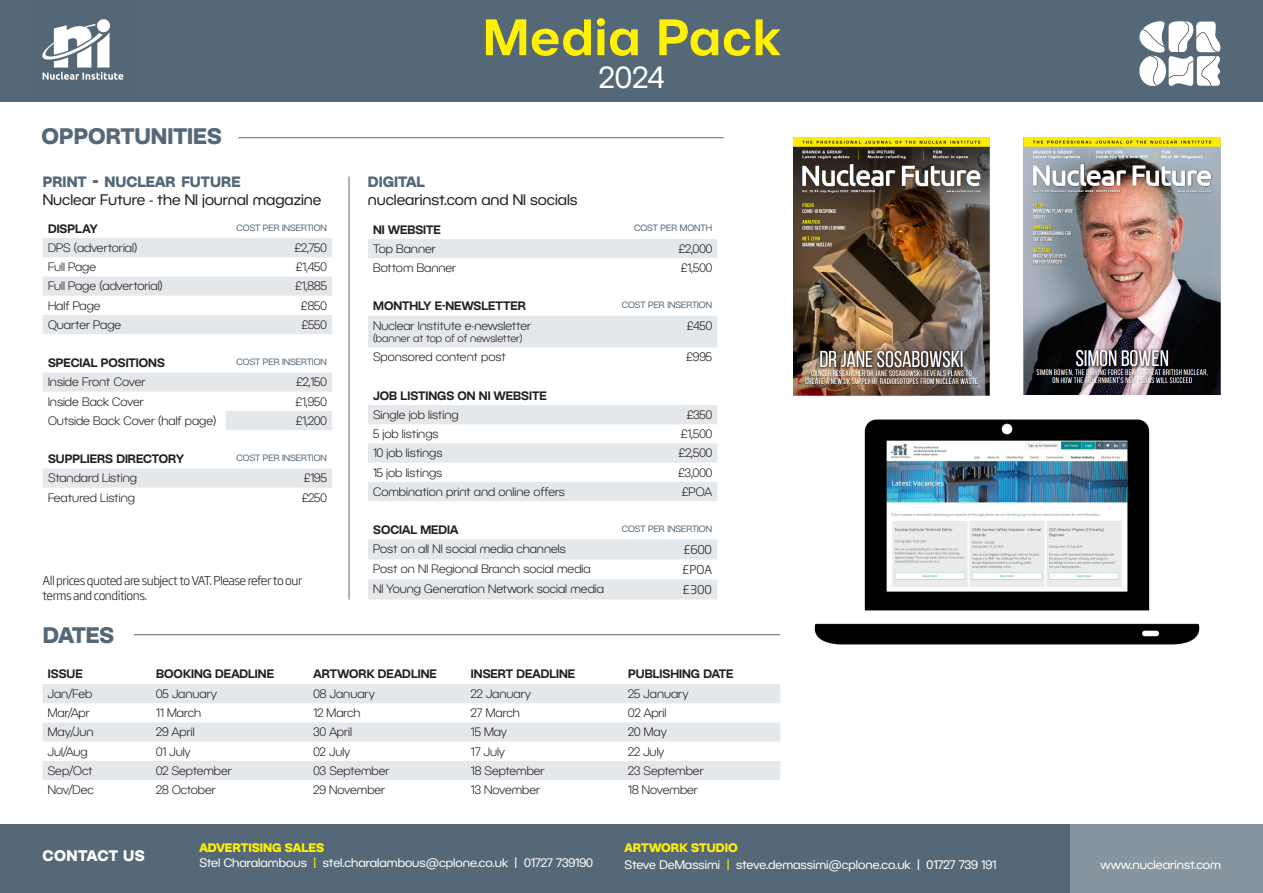
<style>
.page{position:relative;width:1263px;height:893px;background:#fff}
.page>*{position:absolute;margin:0;border:0;box-sizing:border-box;transform-origin:0 0}
.t1{font:600 50.1px "BC Novatica CYR";letter-spacing:.03em;color:#fff101}
.t2{font:29.85px "BC Novatica CYR";color:#fff}
.t3{font:700 22.05px "BC Novatica CYR";color:#546877}
.t4{font:15px "BC Novatica CYR";color:#231f20}
.t5{font:700 15px "BC Novatica CYR";letter-spacing:.03em;color:#fff}
.t6{font:700 14.7px "BC Novatica CYR";color:#546877}
.t7{font:12.15px "BC Novatica CYR";color:#fff}
.t8{font:700 12.15px "BC Novatica CYR";color:#fff101}
.t9{font:300 12px "BC Novatica CYR";color:#231f20}
.t10{font:600 12px "BC Novatica CYR";color:#231f20}
.t11{font:300 12px/14.4px "Soho Gothic Pro";letter-spacing:-.04em;color:#231f20}
.t12{font:300 10.5px "BC Novatica CYR";color:#231f20}
.t13{font:9px "BC Novatica CYR";color:#546877}
.s1{font-size:21px}
.s2{color:#fff101}
</style>
<div class="page">
<svg style="left:43px;top:684px;width:737px;height:96px;fill:#e5e8eb"></svg>
<svg style="left:43px;top:238px;width:289px;height:250px"></svg>
<svg style="left:368px;top:239px;width:349px;height:361px"></svg>
<div style="left:0;top:0;width:1263px;height:102px;background:#546877"></div>
<img style="left:42px;top:19px;width:82px;height:61px">
<svg style="left:1139px;top:21px;width:81px;height:65px"></svg>
<hr style="left:349px;top:176px;width:1px;height:424px;background:#546877">
<hr style="left:238px;top:137px;width:486px;height:1px;background:#546877">
<div style="left:0;top:825px;width:1070px;height:68px;background:#546877"></div>
<div style="left:1070px;top:825px;width:193px;height:68px;background:#8795a0"></div>
<img style="left:1023px;top:138px;width:197px;height:257px">
<img style="left:793px;top:138px;width:197px;height:257px">
<img style="left:778px;top:419px;width:422px;height:226px">
<hr style="left:134px;top:634px;width:646px;height:1px;background:#546877">
<p class="t3" style="left:42px;top:122px;width:182px">OPPORTUNITIES</p>
<p class="t6" style="left:43px;top:173px;width:199px">PRINT <span class="s1">-</span> NUCLEAR FUTURE</p>
<p class="t4" style="left:43px;top:191px;width:280px">Nuclear Future - the NI journal magazine</p>
<p class="t10" style="left:48px;top:221px;width:51px">DISPLAY</p>
<p class="t13" style="left:237px;top:222px;width:92px">COST PER INSERTION</p>
<p class="t9" style="left:48px;top:241px;width:91px">DPS (advertorial)</p>
<p class="t9" style="left:295px;top:241px;width:34px">£2,750</p>
<p class="t9" style="left:48px;top:260px;width:50px">Full Page</p>
<p class="t9" style="left:296px;top:260px;width:32px">£1,450</p>
<p class="t9" style="left:48px;top:279px;width:116px">Full Page (advertorial)</p>
<p class="t9" style="left:295px;top:279px;width:33px">£1,885</p>
<p class="t9" style="left:48px;top:298px;width:54px">Half Page</p>
<p class="t9" style="left:301px;top:298px;width:27px">£850</p>
<p class="t9" style="left:48px;top:317px;width:75px">Quarter Page</p>
<p class="t9" style="left:301px;top:317px;width:27px">£550</p>
<p class="t10" style="left:48px;top:355px;width:118px">SPECIAL POSITIONS</p>
<p class="t13" style="left:237px;top:356px;width:92px">COST PER INSERTION</p>
<p class="t9" style="left:48px;top:375px;width:99px">Inside Front Cover</p>
<p class="t9" style="left:296px;top:375px;width:32px">£2,150</p>
<p class="t9" style="left:48px;top:394px;width:97px">Inside Back Cover</p>
<p class="t9" style="left:295px;top:394px;width:33px">£1,950</p>
<p class="t9" style="left:48px;top:413px;width:170px">Outside Back Cover (half page)</p>
<p class="t9" style="left:296px;top:413px;width:33px">£1,200</p>
<p class="t10" style="left:48px;top:451px;width:137px">SUPPLIERS DIRECTORY</p>
<p class="t13" style="left:237px;top:452px;width:92px">COST PER INSERTION</p>
<p class="t9" style="left:48px;top:471px;width:90px">Standard Listing</p>
<p class="t9" style="left:304px;top:471px;width:25px">£195</p>
<p class="t9" style="left:48px;top:490px;width:88px">Featured Listing</p>
<p class="t9" style="left:302px;top:490px;width:27px">£250</p>
<p class="t11" style="left:43px;top:573px;width:261px">All prices quoted are subject to VAT. Please refer to our terms and conditions.</p>
<p class="t3" style="left:43px;top:621px;width:73px">DATES</p>
<p class="t1" style="left:483px;top:6px;width:298px">Media Pack</p>
<p class="t2" style="left:599px;top:59px;width:66px">2024</p>
<p class="t6" style="left:368px;top:173px;width:59px">DIGITAL</p>
<p class="t4" style="left:368px;top:191px;width:211px">nuclearinst.com and NI socials</p>
<p class="t10" style="left:373px;top:222px;width:69px">NI WEBSITE</p>
<p class="t13" style="left:634px;top:223px;width:79px">COST PER MONTH</p>
<p class="t9" style="left:373px;top:241px;width:64px">Top Banner</p>
<p class="t9" style="left:678px;top:241px;width:35px">£2,000</p>
<p class="t9" style="left:373px;top:261px;width:85px">Bottom Banner</p>
<p class="t9" style="left:681px;top:261px;width:33px">£1,500</p>
<p class="t10" style="left:373px;top:299px;width:154px">MONTHLY E-NEWSLETTER</p>
<p class="t13" style="left:622px;top:300px;width:92px">COST PER INSERTION</p>
<p class="t9" style="left:373px;top:318px;width:159px">Nuclear Institute e-newsletter</p>
<p class="t12" style="left:373px;top:332px;width:151px">(banner at top of of newsletter)</p>
<p class="t9" style="left:687px;top:318px;width:27px">£450</p>
<p class="t9" style="left:373px;top:350px;width:134px">Sponsored content post</p>
<p class="t9" style="left:686px;top:350px;width:27px">£995</p>
<p class="t10" style="left:373px;top:388px;width:175px">JOB LISTINGS ON NI WEBSITE</p>
<p class="t9" style="left:373px;top:408px;width:87px">Single job listing</p>
<p class="t9" style="left:687px;top:408px;width:27px">£350</p>
<p class="t9" style="left:373px;top:427px;width:67px">5 job listings</p>
<p class="t9" style="left:681px;top:427px;width:33px">£1,500</p>
<p class="t9" style="left:373px;top:446px;width:71px">10 job listings</p>
<p class="t9" style="left:679px;top:446px;width:35px">£2,500</p>
<p class="t9" style="left:373px;top:465px;width:71px">15 job listings</p>
<p class="t9" style="left:678px;top:465px;width:35px">£3,000</p>
<p class="t9" style="left:373px;top:484px;width:193px">Combination print and online offers</p>
<p class="t9" style="left:682px;top:484px;width:32px">£POA</p>
<p class="t10" style="left:373px;top:522px;width:87px">SOCIAL MEDIA</p>
<p class="t13" style="left:622px;top:523px;width:92px">COST PER INSERTION</p>
<p class="t9" style="left:373px;top:542px;width:194px">Post on all NI social media channels</p>
<p class="t11" style="left:683px;top:542px;width:30px">£600</p>
<p class="t9" style="left:373px;top:562px;width:219px">Post on NI Regional Branch social media</p>
<p class="t11" style="left:682px;top:562px;width:31px">£POA</p>
<p class="t9" style="left:373px;top:582px;width:232px">NI Young Generation Network social media</p>
<p class="t11" style="left:683px;top:582px;width:31px">£300</p>
<p class="t10" style="left:48px;top:666px;width:36px">ISSUE</p>
<p class="t10" style="left:156px;top:666px;width:119px">BOOKING DEADLINE</p>
<p class="t10" style="left:314px;top:666px;width:125px">ARTWORK DEADLINE</p>
<p class="t10" style="left:471px;top:666px;width:106px">INSERT DEADLINE</p>
<p class="t10" style="left:628px;top:666px;width:107px">PUBLISHING DATE</p>
<p class="t9" style="left:48px;top:686px;width:46px">Jan/Feb</p>
<p class="t9" style="left:156px;top:686px;width:62px">05 January</p>
<p class="t9" style="left:314px;top:686px;width:63px">08 January</p>
<p class="t9" style="left:471px;top:686px;width:61px">22 January</p>
<p class="t9" style="left:628px;top:686px;width:62px">25 January</p>
<p class="t9" style="left:48px;top:706px;width:44px">Mar/Apr</p>
<p class="t9" style="left:156px;top:706px;width:46px">11 March</p>
<p class="t9" style="left:314px;top:706px;width:48px">12 March</p>
<p class="t9" style="left:471px;top:706px;width:50px">27 March</p>
<p class="t9" style="left:628px;top:706px;width:40px">02 April</p>
<p class="t9" style="left:48px;top:725px;width:47px">May/Jun</p>
<p class="t9" style="left:156px;top:725px;width:40px">29 April</p>
<p class="t9" style="left:314px;top:725px;width:40px">30 April</p>
<p class="t9" style="left:471px;top:725px;width:37px">15 May</p>
<p class="t9" style="left:628px;top:725px;width:40px">20 May</p>
<p class="t9" style="left:48px;top:744px;width:41px">Jul/Aug</p>
<p class="t9" style="left:156px;top:744px;width:36px">01 July</p>
<p class="t9" style="left:314px;top:744px;width:38px">02 July</p>
<p class="t9" style="left:471px;top:744px;width:35px">17 July</p>
<p class="t9" style="left:628px;top:744px;width:37px">22 July</p>
<p class="t9" style="left:48px;top:763px;width:46px">Sep/Oct</p>
<p class="t9" style="left:156px;top:763px;width:77px">02 September</p>
<p class="t9" style="left:314px;top:763px;width:77px">03 September</p>
<p class="t9" style="left:471px;top:763px;width:75px">18 September</p>
<p class="t9" style="left:628px;top:763px;width:77px">23 September</p>
<p class="t9" style="left:48px;top:782px;width:47px">Nov/Dec</p>
<p class="t9" style="left:156px;top:782px;width:61px">28 October</p>
<p class="t9" style="left:314px;top:782px;width:73px">29 November</p>
<p class="t9" style="left:471px;top:782px;width:71px">13 November</p>
<p class="t9" style="left:628px;top:782px;width:71px">18 November</p>
<p class="t5" style="left:43px;top:846px;width:104px">CONTACT US</p>
<p class="t8" style="left:199px;top:840px;width:126px">ADVERTISING SALES</p>
<p class="t7" style="left:199px;top:855px;width:395px">Stel Charalambous <span class="s2">|</span> stel.charalambous@cplone.co.uk | 01727 739190</p>
<p class="t8" style="left:624px;top:840px;width:115px">ARTWORK STUDIO</p>
<p class="t7" style="left:624px;top:857px;width:373px">Steve DeMassimi <span class="s2">|</span> steve.demassimi@cplone.co.uk | 01727 739 191</p>
<p class="t7" style="left:1101px;top:857px;width:122px">www.nuclearinst.com</p>
</div>
